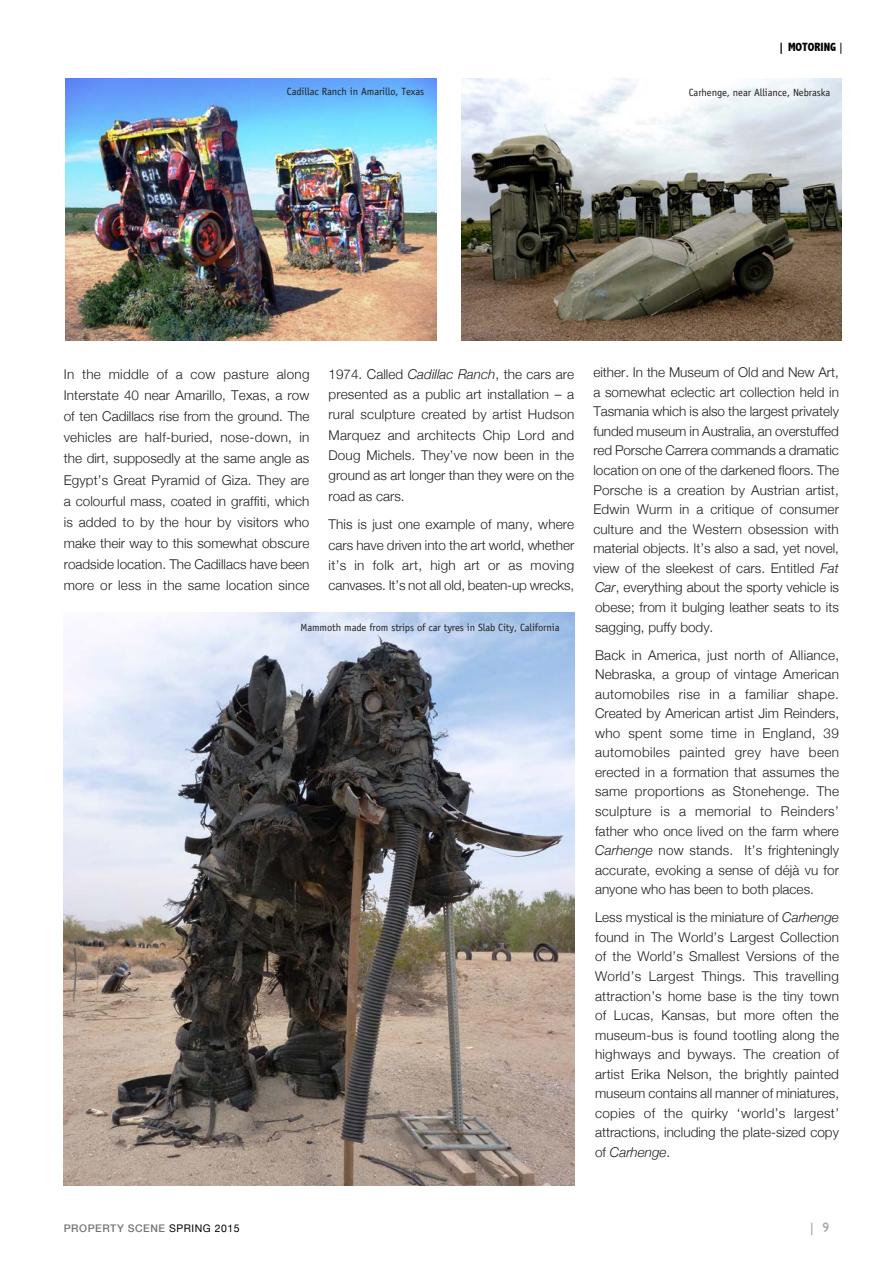
<style>
.page{position:relative;width:893px;height:1263px;background:#fff}
.page>*{position:absolute;margin:0;border:0;box-sizing:border-box;transform-origin:0 0}
.t1{font:300 13.5px/19.5px "Helvetica Neue";color:#231f20;text-align:justify}
.t2{font:13.5px "Gill Sans";color:#a4a1a1}
.t3{font:800 condensed 12px "Abadi";color:#010101}
.t4{font:10.5px "Officina Sans";letter-spacing:-.01em;color:#231f20}
.t5{font:500 10.5px "Helvetica Neue";letter-spacing:.05em;color:#767372}
.s1{font-family:"Gill Sans";font-weight:400;font-stretch:normal}
.s2{font-style:italic}
.s3{font-weight:400;color:#010101}
</style>
<div class="page">
<img style="left:63px;top:612px;width:511px;height:573px">
<img style="left:66px;top:78px;width:371px;height:262px">
<img style="left:461px;top:78px;width:381px;height:262px">
<p class="t3" style="left:778px;top:40px;width:66px">| MOTORING <span class="s1">|</span></p>
<p class="t4" style="left:287px;top:86px;width:139px">Cadillac Ranch in Amarillo, Texas</p>
<p class="t4" style="left:689px;top:86px;width:143px">Carhenge, near Alliance, Nebraska</p>
<p class="t1" style="left:64px;top:362px;width:247px;line-height:21.1px">In the middle of a cow pasture along Interstate 40 near Amarillo, Texas, a row of ten Cadillacs rise from the ground. The vehicles are half-buried, nose-down, in the dirt, supposedly at the same angle as Egypt’s Great Pyramid of Giza. They are a colourful mass, coated in graffiti, which is added to by the hour by visitors who make their way to this somewhat obscure roadside location. The Cadillacs have been more or less in the same location since</p>
<p class="t1" style="left:329px;top:363px;width:247px;line-height:20.2px">1974. Called <span class="s2">Cadillac Ranch</span>, the cars are presented as a public art installation – a rural sculpture created by artist Hudson Marquez and architects Chip Lord and Doug Michels. They’ve now been in the ground as art longer than they were on the road as cars.</p>
<p class="t1" style="left:329px;top:514px;width:247px;line-height:20.2px">This is just one example of many, where cars have driven into the art world, whether it’s in folk art, high art or as moving canvases. It’s not all old, beaten-up wrecks,</p>
<p class="t4" style="left:300px;top:621px;width:261px">Mammoth made from strips of car tyres in Slab City, California</p>
<p class="t1" style="left:593px;top:362px;width:247px">either. In the Museum of Old and New Art, a somewhat eclectic art collection held in Tasmania which is also the largest privately funded museum in Australia, an overstuffed red Porsche Carrera commands a dramatic location on one of the darkened floors. The Porsche is a creation by Austrian artist, Edwin Wurm in a critique of consumer culture and the Western obsession with material objects. It’s also a sad, yet novel, view of the sleekest of cars. Entitled <span class="s2">Fat Car</span>, everything about the sporty vehicle is obese; from it bulging leather seats to its sagging, puffy body.</p>
<p class="t1" style="left:595px;top:644px;width:246px">Back in America, just north of Alliance, Nebraska, a group of vintage American automobiles rise in a familiar shape.<br>Created by American artist Jim Reinders, who spent some time in England, 39 automobiles painted grey have been erected in a formation that assumes the same proportions as Stonehenge. The sculpture is a memorial to Reinders’ father who once lived on the farm where <span class="s2">Carhenge</span> now stands. It’s frighteningly accurate, evoking a sense of déjà vu for anyone who has been to both places.</p>
<p class="t1" style="left:595px;top:907px;width:246px">Less mystical is the miniature of <span class="s2">Carhenge </span>found in The World’s Largest Collection of the World’s Smallest Versions of the World’s Largest Things. This travelling attraction’s home base is the tiny town of Lucas, Kansas, but more often the museum-bus is found tootling along the highways and byways. The creation of artist Erika Nelson, the brightly painted museum contains all manner of miniatures, copies of the quirky ‘world’s largest’ attractions, including the plate-sized copy of <span class="s2">Carhenge</span>.</p>
<p class="t5" style="left:64px;top:1219px;width:177px">PROPERTY SCENE <span class="s3">SPRING 2015</span></p>
<p class="t2" style="left:810px;top:1219px;width:21px">| 9</p>
</div>
